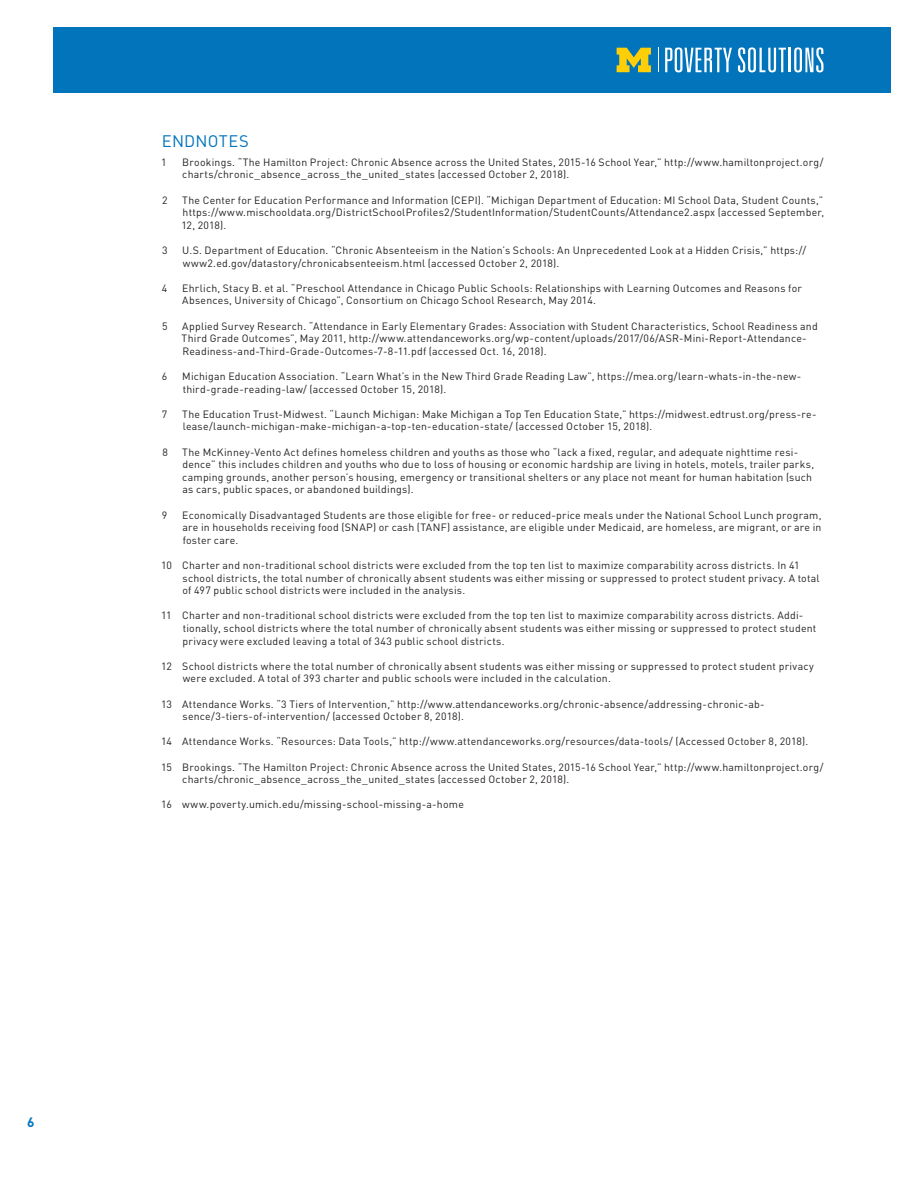
<style>
.page{position:relative;width:918px;height:1188px;background:#fff}
.page>*{position:absolute;margin:0;border:0;box-sizing:border-box;transform-origin:0 0}
.headline{font:16.5px "DINOT";letter-spacing:.015em;color:#0174bc}
.t1{font:700 13.5px "DINOT";color:#0174bc}
.footnote{font:10.5px/12.6px "DINOT";letter-spacing:.02em;color:#231f20}
</style>
<div class="page">
<div style="left:54px;top:27px;width:837px;height:66px;background:#0174bc"></div>
<svg style="left:658px;top:48px;width:1px;height:24px"></svg>
<svg style="left:617px;top:48px;width:34px;height:24px"></svg>
<svg style="left:665px;top:47px;width:67px;height:25px"></svg>
<svg style="left:738px;top:47px;width:48px;height:25px"></svg>
<hr style="left:788px;top:48px;width:3px;height:24px;background:#fff">
<svg style="left:794px;top:47px;width:30px;height:25px"></svg>
<p class="t1" style="left:27px;top:1114px;width:9px">6</p>
<p class="headline" style="left:162px;top:130px;width:88px">ENDNOTES</p>
<p class="footnote" style="left:161px;top:156px;width:7px">1</p>
<p class="footnote" style="left:182px;top:156px;width:643px">Brookings. “The Hamilton Project: Chronic Absence across the United States, 2015-16 School Year,” http://www.hamiltonproject.org/ charts/chronic_absence_across_the_united_states (accessed October 2, 2018).</p>
<p class="footnote" style="left:162px;top:193px;width:7px">2</p>
<p class="footnote" style="left:181px;top:193px;width:644px;text-align:justify">The Center for Education Performance and Information (CEPI). “Michigan Department of Education: MI School Data, Student Counts,” https://www.mischooldata.org/DistrictSchoolProfiles2/StudentInformation/StudentCounts/Attendance2.aspx (accessed September, 12, 2018).</p>
<p class="footnote" style="left:162px;top:244px;width:7px">3</p>
<p class="footnote" style="left:182px;top:244px;width:625px">U.S. Department of Education. “Chronic Absenteeism in the Nation’s Schools: An Unprecedented Look at a Hidden Crisis,” https:// www2.ed.gov/datastory/chronicabsenteeism.html (accessed October 2, 2018).</p>
<p class="footnote" style="left:162px;top:282px;width:7px">4</p>
<p class="footnote" style="left:182px;top:282px;width:621px">Ehrlich, Stacy B. et al. “Preschool Attendance in Chicago Public Schools: Relationships with Learning Outcomes and Reasons for<br>Absences, University of Chicago”, Consortium on Chicago School Research, May 2014.</p>
<p class="footnote" style="left:162px;top:319px;width:7px">5</p>
<p class="footnote" style="left:182px;top:319px;width:638px">Applied Survey Research. “Attendance in Early Elementary Grades: Association with Student Characteristics, School Readiness and<br>Third Grade Outcomes”, May 2011, http://www.attendanceworks.org/wp-content/uploads/2017/06/ASR-Mini-Report-Attendance-<br>Readiness-and-Third-Grade-Outcomes-7-8-11.pdf (accessed Oct. 16, 2018).</p>
<p class="footnote" style="left:162px;top:370px;width:7px">6</p>
<p class="footnote" style="left:182px;top:370px;width:621px">Michigan Education Association. “Learn What’s in the New Third Grade Reading Law”, https://mea.org/learn-whats-in-the-new&shy;third-grade-reading-law/ (accessed October 15, 2018).</p>
<p class="footnote" style="left:162px;top:408px;width:7px">7</p>
<p class="footnote" style="left:182px;top:408px;width:636px">The Education Trust-Midwest. “Launch Michigan: Make Michigan a Top Ten Education State,” https://midwest.edtrust.org/press-re&shy;lease/launch-michigan-make-michigan-a-top-ten-education-state/ (accessed October 15, 2018).</p>
<p class="footnote" style="left:163px;top:445px;width:7px">8</p>
<p class="footnote" style="left:182px;top:445px;width:633px">The McKinney-Vento Act defines homeless children and youths as those who “lack a fixed, regular, and adequate nighttime resi&shy;dence” this includes children and youths who due to loss of housing or economic hardship are living in hotels, motels, trailer parks, camping grounds, another person’s housing, emergency or transitional shelters or any place not meant for human habitation (such as cars, public spaces, or abandoned buildings).</p>
<p class="footnote" style="left:162px;top:508px;width:7px">9</p>
<p class="footnote" style="left:182px;top:508px;width:641px;text-align:justify">Economically Disadvantaged Students are those eligible for free- or reduced-price meals under the National School Lunch program, are in households receiving food (SNAP) or cash (TANF) assistance, are eligible under Medicaid, are homeless, are migrant, or are in foster care.</p>
<p class="footnote" style="left:182px;top:559px;width:639px;text-indent:-21px">10 Charter and non-traditional school districts were excluded from the top ten list to maximize comparability across districts. In 41 school districts, the total number of chronically absent students was either missing or suppressed to protect student privacy. A total of 497 public school districts were included in the analysis.</p>
<p class="footnote" style="left:183px;top:609px;width:635px;text-indent:-22px">11 Charter and non-traditional school districts were excluded from the top ten list to maximize comparability across districts. Addi&shy;tionally, school districts where the total number of chronically absent students was either missing or suppressed to protect student privacy were excluded leaving a total of 343 public school districts.</p>
<p class="footnote" style="left:183px;top:660px;width:633px;text-indent:-22px">12 School districts where the total number of chronically absent students was either missing or suppressed to protect student privacy were excluded. A total of 393 charter and public schools were included in the calculation.</p>
<p class="footnote" style="left:183px;top:697px;width:584px;text-indent:-21px">13 Attendance Works. “3 Tiers of Intervention,” http://www.attendanceworks.org/chronic-absence/addressing-chronic-ab&shy;sence/3-tiers-of-intervention/ (accessed October 8, 2018).</p>
<p class="footnote" style="left:161px;top:735px;width:649px">14 Attendance Works. “Resources: Data Tools,” http://www.attendanceworks.org/resources/data-tools/ (Accessed October 8, 2018).</p>
<p class="footnote" style="left:182px;top:760px;width:643px;text-indent:-21px">15 Brookings. “The Hamilton Project: Chronic Absence across the United States, 2015-16 School Year,” http://www.hamiltonproject.org/ charts/chronic_absence_across_the_united_states (accessed October 2, 2018).</p>
<p class="footnote" style="left:161px;top:798px;width:304px">16 www.poverty.umich.edu/missing-school-missing-a-home</p>
</div>
